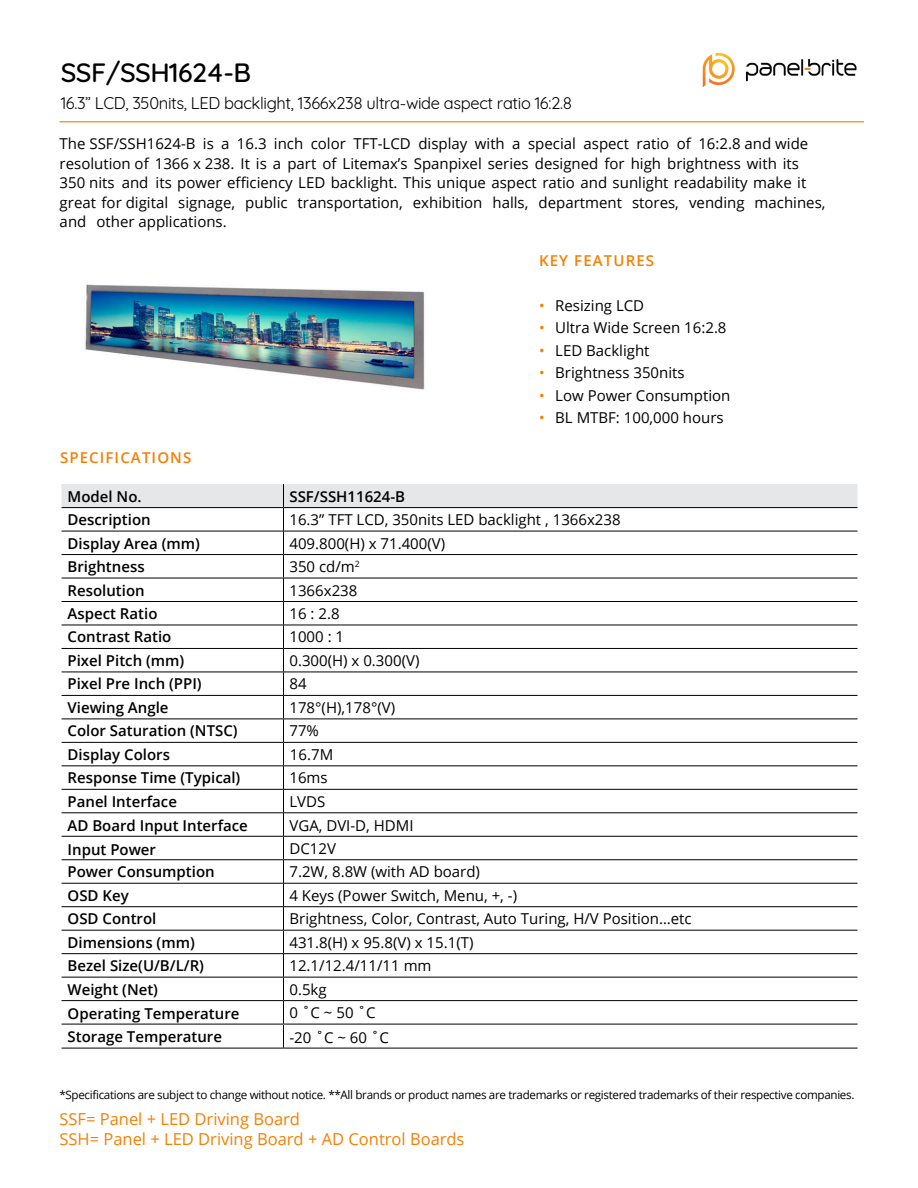
<style>
.page{position:relative;width:918px;height:1188px;background:#fff}
.page>*{position:absolute;margin:0;border:0;box-sizing:border-box;transform-origin:0 0}
.t1{font:500 27px "Quicksand";letter-spacing:-.02em;color:#000}
.t2{font:16.5px/19.8px "Open Sans";color:#f48004}
.t3{font:16.5px "Quicksand";letter-spacing:-.02em;color:#000}
.t4{font:15px/19.5px "Open Sans";color:#000}
.t5{font:600 15px "Open Sans";color:#000}
.t6{font:15px "Open Sans";color:#000}
.t7{font:600 15px "Open Sans";letter-spacing:.075em;color:#f48004}
.t8{font:11.7px "Open Sans";letter-spacing:-.03em;color:#000}
.s1{font-style:inherit}
.s2{color:#f48004}
</style>
<div class="page">
<img style="left:85px;top:284px;width:340px;height:106px">
<img style="left:702px;top:52px;width:155px;height:35px">
<hr style="left:59px;top:121px;width:805px;height:1px;background:#f48004">
<svg style="left:62px;top:484px;width:796px;height:564px"></svg>
<hr style="left:62px;top:1048px;width:222px;height:1px;background:#000">
<hr style="left:284px;top:1048px;width:574px;height:1px;background:#000">
<h1 class="t1" style="left:61px;top:50px;width:192px">SSF/SSH1624-B</h1>
<p class="t3" style="left:61px;top:91px;width:513px">16.3” LCD, 350nits, LED backlight, 1366x238 ultra-wide aspect ratio 16:2.8</p>
<p class="t4" style="left:60px;top:134px;width:767px">The SSF/SSH1624-B is a 16.3 inch color TFT-LCD display with a special aspect ratio of <span class="s1">16:</span>2.8 <span class="s1">and wide resolution</span> of 1366 x 238. It is a part of Litemax’s Spanpixel series designed for high brightness with its 350 nits and its power efficiency LED backlight. This unique aspect ratio and sunlight readability make it great for digital signage, public transportation, exhibition halls, department stores, vending machines, and other applications.</p>
<p class="t7" style="left:539px;top:250px;width:117px">KEY FEATURES</p>
<p class="t4" style="left:539px;top:295px;width:107px"><span class="s2">•</span> Resizing LCD</p>
<p class="t4" style="left:539px;top:317px;width:189px"><span class="s2">•</span> Ultra Wide Screen 16:2.8</p>
<p class="t4" style="left:539px;top:340px;width:112px"><span class="s2">•</span> LED Backlight</p>
<p class="t4" style="left:539px;top:362px;width:147px"><span class="s2">•</span> Brightness 350nits</p>
<p class="t4" style="left:539px;top:385px;width:193px"><span class="s2">•</span> Low Power Consumption</p>
<p class="t4" style="left:539px;top:407px;width:186px"><span class="s2">•</span> BL MTBF: 100,000 hours</p>
<p class="t7" style="left:60px;top:447px;width:133px">SPECIFICATIONS</p>
<p class="t5" style="left:68px;top:486px;width:76px">Model No.</p>
<p class="t5" style="left:289px;top:486px;width:117px">SSF/SSH11624-B</p>
<p class="t5" style="left:68px;top:509px;width:85px">Description</p>
<p class="t4" style="left:289px;top:509px;width:333px">16.3” TFT LCD, 350nits LED backlight , 1366x238</p>
<p class="t5" style="left:68px;top:533px;width:134px">Display Area (mm)</p>
<p class="t4" style="left:289px;top:533px;width:157px">409.800(H) x 71.400(V)</p>
<p class="t5" style="left:68px;top:556px;width:79px">Brightness</p>
<p class="t6" style="left:289px;top:556px;width:72px"><span class="s1">35</span>0 cd/m<sup>2</sup></p>
<p class="t5" style="left:68px;top:580px;width:79px">Resolution</p>
<p class="t4" style="left:289px;top:580px;width:69px">1366x238</p>
<p class="t5" style="left:68px;top:603px;width:91px">Aspect Ratio</p>
<p class="t4" style="left:289px;top:603px;width:52px">16 : 2.8</p>
<p class="t5" style="left:68px;top:627px;width:105px">Contrast Ratio</p>
<p class="t4" style="left:289px;top:627px;width:56px">1000 : 1</p>
<p class="t5" style="left:68px;top:650px;width:118px">Pixel Pitch (mm)</p>
<p class="t4" style="left:289px;top:650px;width:132px">0.300(H) x 0.300(V)</p>
<p class="t5" style="left:68px;top:674px;width:136px">Pixel Pre Inch (PPI)</p>
<p class="t4" style="left:289px;top:674px;width:19px">84</p>
<p class="t5" style="left:68px;top:697px;width:102px">Viewing Angle</p>
<p class="t4" style="left:289px;top:697px;width:107px">178°(H),178°(V)</p>
<p class="t5" style="left:68px;top:721px;width:172px">Color Saturation (NTSC)</p>
<p class="t4" style="left:289px;top:721px;width:31px">77%</p>
<p class="t5" style="left:68px;top:744px;width:104px">Display Colors</p>
<p class="t4" style="left:290px;top:744px;width:45px">16.7M</p>
<p class="t5" style="left:68px;top:768px;width:174px">Response Time (Typical)</p>
<p class="t4" style="left:289px;top:768px;width:40px">16ms</p>
<p class="t5" style="left:68px;top:791px;width:111px">Panel Interface</p>
<p class="t4" style="left:289px;top:791px;width:37px">LVDS</p>
<p class="t5" style="left:68px;top:839px;width:90px">Input Power</p>
<p class="t4" style="left:289px;top:838px;width:48px">DC12V</p>
<p class="t5" style="left:68px;top:885px;width:63px">OSD Key</p>
<p class="t4" style="left:289px;top:885px;width:229px">4 Keys (Power Switch, Menu, +, -)</p>
<p class="t5" style="left:68px;top:908px;width:90px">OSD Control</p>
<p class="t6" style="left:289px;top:908px;width:404px">Brightness, Color, Contrast, Auto Turing, H/V Position…etc</p>
<p class="t5" style="left:68px;top:932px;width:129px">Dimensions (mm)</p>
<p class="t4" style="left:289px;top:932px;width:186px">431.8(H) x 95.8(V) x 15.1(T)</p>
<p class="t5" style="left:68px;top:955px;width:138px">Bezel Size(U/B/L/R)</p>
<p class="t4" style="left:289px;top:956px;width:144px">12.1/12.4/11/11 mm</p>
<p class="t5" style="left:68px;top:979px;width:92px">Weight (Net)</p>
<p class="t4" style="left:289px;top:979px;width:39px">0.5kg</p>
<p class="t5" style="left:68px;top:1003px;width:173px">Operating Temperature</p>
<p class="t4" style="left:289px;top:1002px;width:88px">0 ˚C ~ 50 ˚C</p>
<p class="t5" style="left:68px;top:1027px;width:156px">Storage Temperature</p>
<p class="t4" style="left:289px;top:1027px;width:101px">-20 ˚C ~ 60 ˚C</p>
<p class="t5" style="left:68px;top:815px;width:182px">AD Board Input Interface</p>
<p class="t4" style="left:289px;top:815px;width:126px">VGA, DVI-D, HDMI</p>
<p class="t5" style="left:68px;top:861px;width:149px">Power Consumption</p>
<p class="t4" style="left:289px;top:862px;width:192px">7.2W, 8.8W (with AD board)</p>
<p class="t8" style="left:59px;top:1087px;width:797px">*Specifications are subject to change without notice. **All brands or product names are trademarks or registered trademarks of their respective companies.</p>
<p class="t2" style="left:59px;top:1109px;width:406px">SSF= Panel + LED Driving Board<br>SSH= Panel + LED Driving Board + AD Control Boards</p>
</div>
